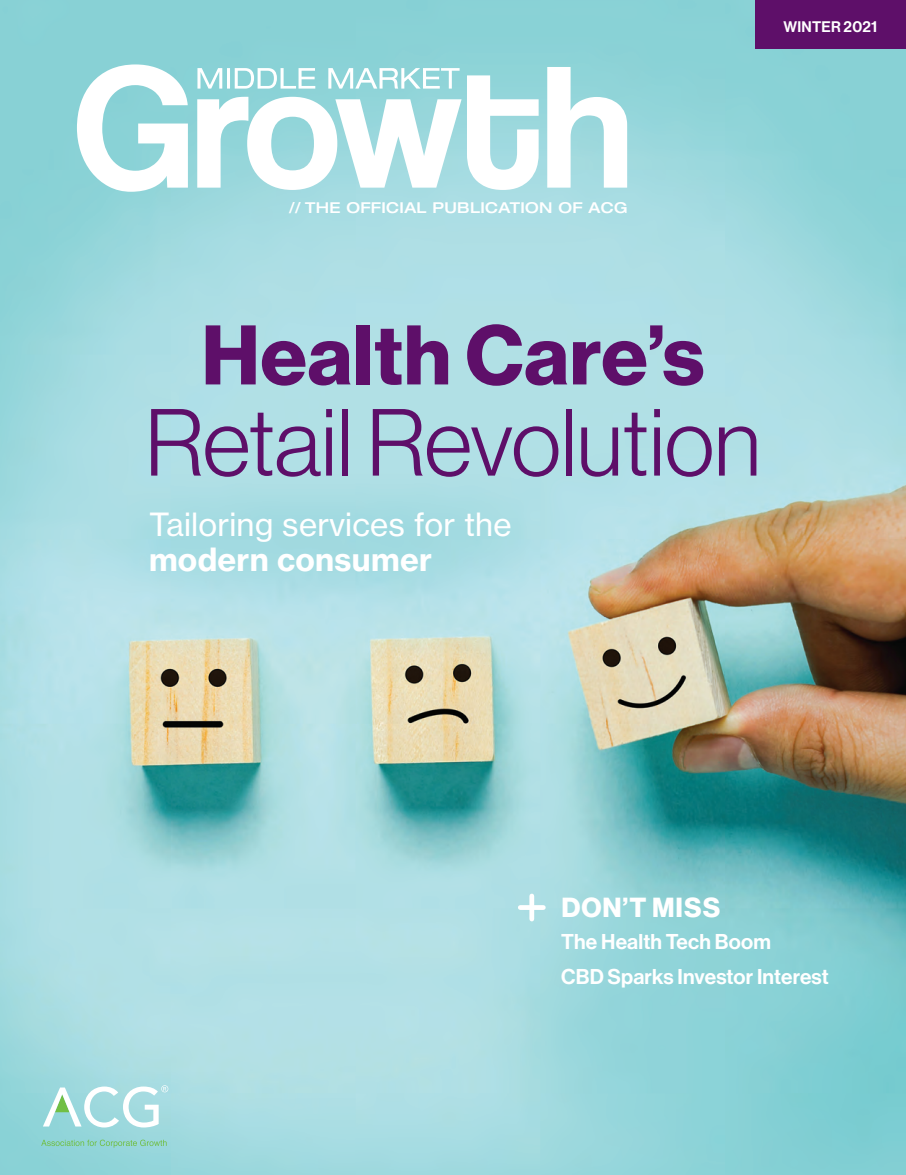
<style>
.page{position:relative;width:906px;height:1175px;background:#fff}
.page>*{position:absolute;margin:0;border:0;box-sizing:border-box;transform-origin:0 0}
.t1{font:300 93px "Neue Haas Grotesk Display";color:#5e0f69}
.t2{font:700 82.5px "Neue Haas Grotesk Display";letter-spacing:.01em;color:#5e0f69}
.t3{font:31.5px "Neue Haas Grotesk Text";letter-spacing:.005em;color:#fff}
.t4{font:700 31.5px "Neue Haas Grotesk Text";letter-spacing:.01em;color:#fff}
.t5{font:700 27px "Neue Haas Grotesk Display";letter-spacing:.035em;color:#fff}
.t6{font:21px/34.7px "N Haas Grotesk DS Pro 65 Md";letter-spacing:.01em;color:#fff}
.t7{font:500 expanded 15px "Helvetica Neue";letter-spacing:.02em;color:#fff}
.t8{font:500 15px "Neue Haas Grotesk Display";letter-spacing:.015em;color:#fff}
.s1{font-family:"Helvetica Neue LT Std";font-weight:700;font-stretch:normal}
</style>
<div class="page">
<img style="left:0;top:0;width:905px;height:1174px">
<div style="left:754px;top:0;width:151px;height:48px;background:#5e0f69"></div>
<div style="left:529px;top:895px;width:5px;height:23px;background:#fff"></div>
<div style="left:520px;top:904px;width:23px;height:5px;background:#fff"></div>
<svg style="left:77px;top:64px;width:550px;height:128px"></svg>
<svg style="left:197px;top:68px;width:262px;height:21px"></svg>
<svg style="left:43px;top:1084px;width:125px;height:43px"></svg>
<svg style="left:41px;top:1139px;width:126px;height:8px"></svg>
<p class="t8" style="left:783px;top:18px;width:95px">WINTER 2021</p>
<p class="t7" style="left:289px;top:198px;width:340px"><span class="s1">//</span> THE OFFICIAL PUBLICATION OF ACG</p>
<h2 class="t2" style="left:201px;top:307px;width:504px">Health Care’s</h2>
<h1 class="t1" style="left:145px;top:390px;width:617px">Retail Revolution</h1>
<h3 class="t3" style="left:149px;top:505px;width:364px">Tailoring services for the</h3>
<h3 class="t4" style="left:149px;top:539px;width:284px">modern consumer</h3>
<p class="t5" style="left:561px;top:891px;width:160px">DON’T MISS</p>
<p class="t6" style="left:561px;top:924px;width:269px">The Health Tech Boom<br>CBD Sparks Investor Interest</p>
</div>
